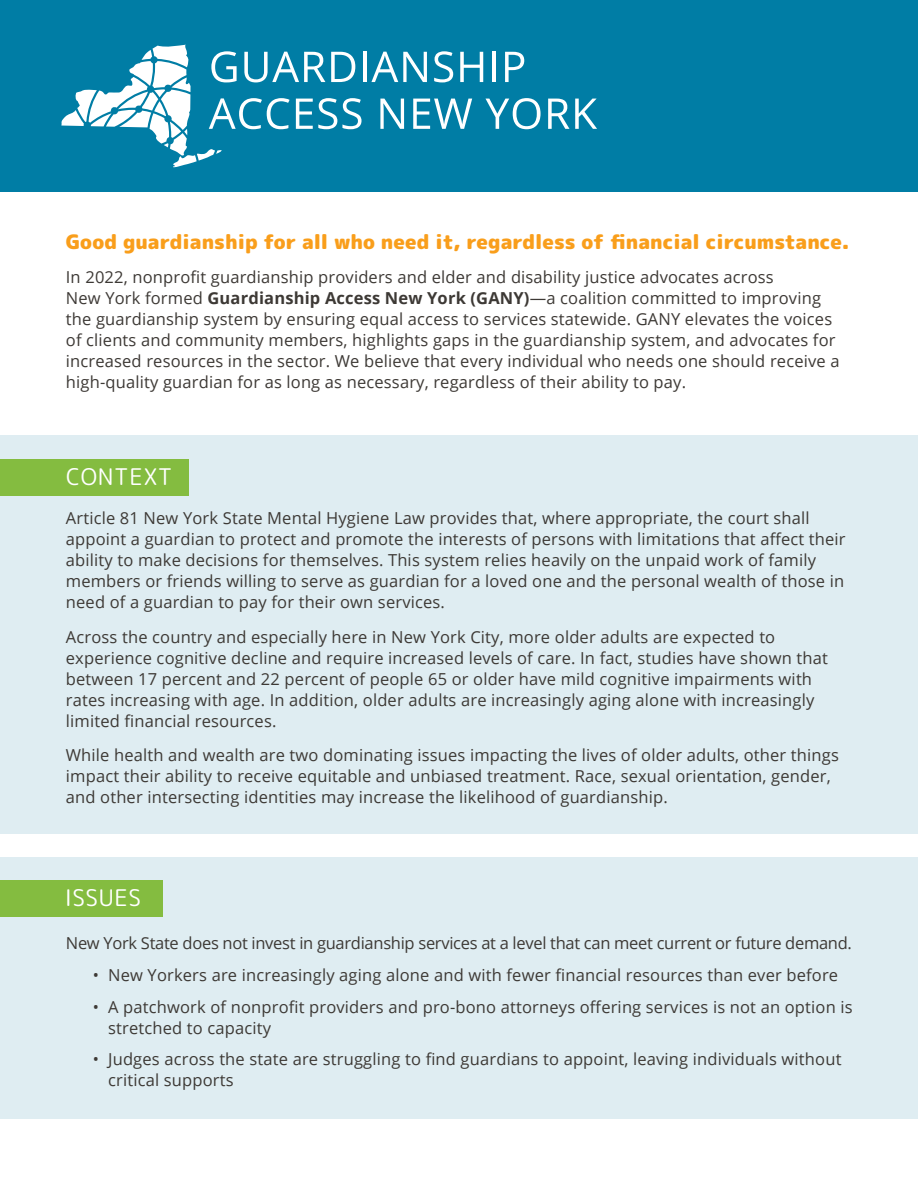
<style>
.page{position:relative;width:918px;height:1188px;background:#fff}
.page>*{position:absolute;margin:0;border:0;box-sizing:border-box;transform-origin:0 0}
.t1{font:22.95px "Rounded Mplus 1 c";letter-spacing:.03em;color:#fff}
.BODY{font:900 19.8px "Rounded Mplus 1 c";color:#f99e1b}
.Body_copy{font:16.5px/21px "Open Sans";letter-spacing:.01em;color:#3d3935}
.Body_copy-2{font:16.5px "Open Sans";letter-spacing:-.02em;color:#3d3935}
.s1{font-weight:700}
</style>
<div class="page">
<div style="left:0;top:858px;width:918px;height:261px;background:#dfedf2"></div>
<div style="left:12px;top:880px;width:150px;height:37px;background:#84bc40"></div>
<div style="left:0;top:880px;width:150px;height:37px;background:#84bc40"></div>
<div style="left:0;top:435px;width:918px;height:399px;background:#dfedf2"></div>
<div style="left:0;top:0;width:918px;height:191px;background:#007da5"></div>
<hr style="left:363px;top:52px;width:3px;height:30px;background:#fff">
<svg style="left:371px;top:52px;width:56px;height:30px"></svg>
<svg style="left:434px;top:51px;width:19px;height:31px"></svg>
<svg style="left:460px;top:52px;width:23px;height:30px"></svg>
<hr style="left:492px;top:52px;width:4px;height:30px;background:#fff">
<svg style="left:505px;top:52px;width:19px;height:30px"></svg>
<svg style="left:380px;top:99px;width:24px;height:30px"></svg>
<svg style="left:413px;top:99px;width:59px;height:30px"></svg>
<svg style="left:486px;top:98px;width:55px;height:31px"></svg>
<svg style="left:548px;top:99px;width:21px;height:30px"></svg>
<svg style="left:575px;top:99px;width:22px;height:30px"></svg>
<svg style="left:61px;top:45px;width:301px;height:123px"></svg>
<div style="left:8px;top:459px;width:181px;height:36px;background:#84bc40"></div>
<div style="left:0;top:459px;width:181px;height:36px;background:#84bc40"></div>
<p class="BODY" style="left:66px;top:228px;width:785px">Good guardianship for all who need it, regardless of financial circumstance.</p>
<p class="Body_copy" style="left:66px;top:266px;width:775px">In 2022, nonprofit guardianship providers and elder and disability justice advocates across<br>New York formed <span class="s1">Guardianship Access New York (GANY)</span>—a coalition committed to improving the guardianship system by ensuring equal access to services statewide. GANY elevates the voices of clients and community members, highlights gaps in the guardianship system, and advocates for increased resources in the sector. We believe that every individual who needs one should receive a high-quality guardian for as long as necessary, regardless of their ability to pay.</p>
<p class="t1" style="left:66px;top:460px;width:108px">CONTEXT</p>
<p class="Body_copy" style="left:66px;top:507px;width:781px">Article 81 New York State Mental Hygiene Law provides that, where appropriate, the court shall appoint a guardian to protect and promote the interests of persons with limitations that affect their ability to make decisions for themselves. This system relies heavily on the unpaid work of family members or friends willing to serve as guardian for a loved one and the personal wealth of those in need of a guardian to pay for their own services.</p>
<p class="Body_copy" style="left:66px;top:626px;width:764px">Across the country and especially here in New York City, more older adults are expected to experience cognitive decline and require increased levels of care. In fact, studies have shown that between 17 percent and 22 percent of people 65 or older have mild cognitive impairments with rates increasing with age. In addition, older adults are increasingly aging alone with increasingly limited financial resources.</p>
<p class="Body_copy" style="left:66px;top:744px;width:775px">While health and wealth are two dominating issues impacting the lives of older adults, other things impact their ability to receive equitable and unbiased treatment. Race, sexual orientation, gender, and other intersecting identities may increase the likelihood of guardianship.</p>
<p class="t1" style="left:65px;top:882px;width:78px">ISSUES</p>
<p class="Body_copy-2" style="left:66px;top:932px;width:788px">New York State does not invest in guardianship services at a level that can meet current or future demand.</p>
<p class="Body_copy" style="left:93px;top:964px;width:747px">• New Yorkers are increasingly aging alone and with fewer financial resources than ever before</p>
<p class="Body_copy" style="left:108px;top:996px;width:746px;text-indent:-15px">• A patchwork of nonprofit providers and pro-bono attorneys offering services is not an option is stretched to capacity</p>
<p class="Body_copy" style="left:108px;top:1048px;width:735px;text-indent:-15px">• Judges across the state are struggling to find guardians to appoint, leaving individuals without critical supports</p>
</div>
